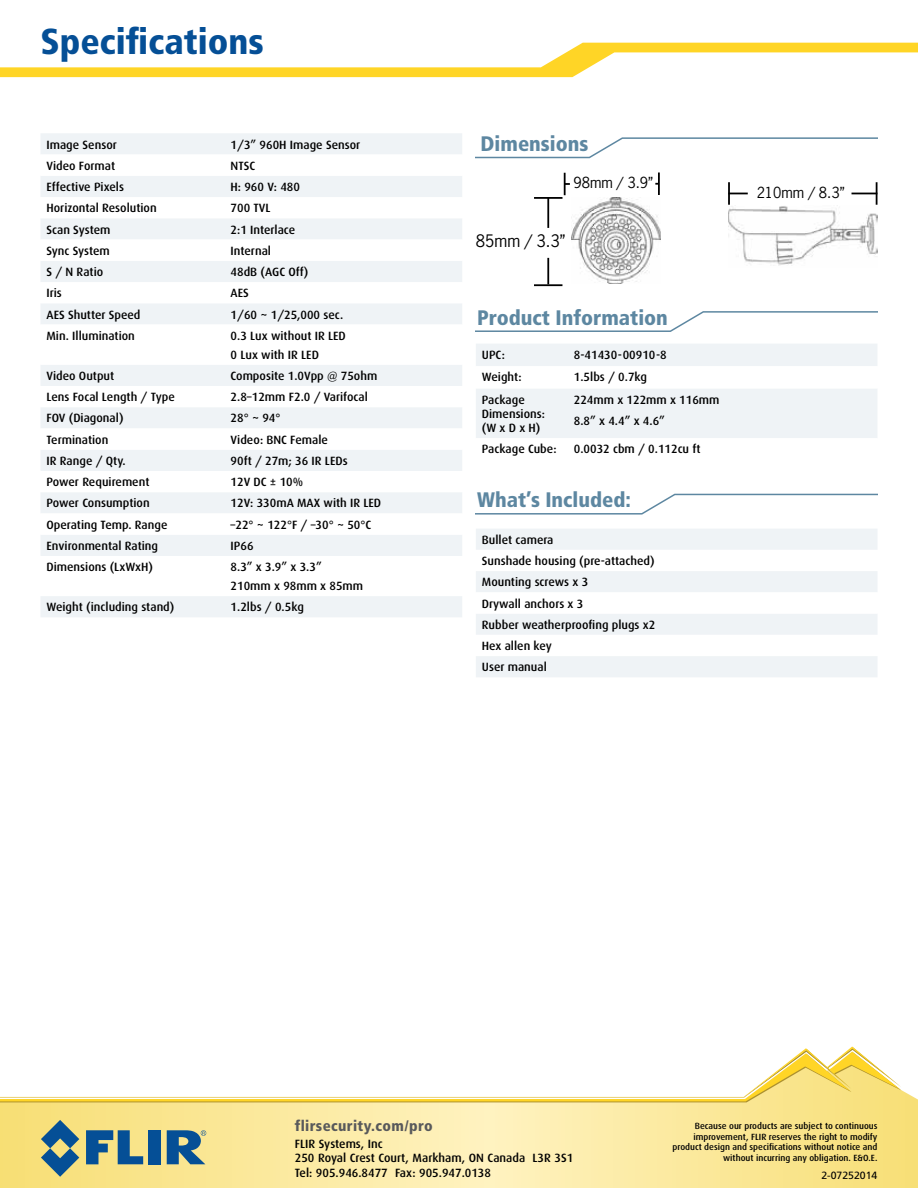
<style>
.page{position:relative;width:918px;height:1188px;background:#fff}
.page>*{position:absolute;margin:0;border:0;box-sizing:border-box;transform-origin:0 0}
.t1{font:900 condensed 36px "Frutiger";color:#054f96}
.t2{font:900 condensed 21px "Frutiger";color:#5d87a1}
.t3{font:16.2px "News Gothic";color:#000}
.t4{font:900 condensed 15px "Frutiger";letter-spacing:.025em;color:#58595b}
.t5{font:14.4px "News Gothic";color:#000}
.t6{font:500 12px/21.3px "Dax";color:#000}
.t7{font:10.5px "Frutiger";color:#000}
.t8{font:500 9px/10.5px "Dax";color:#000;text-align:right}
</style>
<div class="page">
<svg style="left:0;top:1090px;width:918px;height:98px;background:#fae89b"></svg>
<svg style="left:0;top:1097px;width:852px;height:5px"></svg>
<svg style="left:0;top:1047px;width:900px;height:50px"></svg>
<svg style="left:0;top:43px;width:918px;height:34px"></svg>
<svg style="left:476px;top:344px;width:401px;height:94px"></svg>
<svg style="left:476px;top:311px;width:402px;height:21px"></svg>
<div style="left:476px;top:529px;width:401px;height:148px;background:#eff3f6"></div>
<svg style="left:476px;top:550px;width:401px;height:106px"></svg>
<svg style="left:476px;top:493px;width:402px;height:22px"></svg>
<div style="left:41px;top:133px;width:421px;height:484px;background:#eff3f6"></div>
<svg style="left:41px;top:155px;width:421px;height:441px"></svg>
<svg style="left:476px;top:137px;width:402px;height:22px"></svg>
<img style="left:728px;top:206px;width:149px;height:60px">
<hr style="left:728px;top:182px;width:2px;height:23px;background:#000">
<svg style="left:728px;top:193px;width:20px;height:1px"></svg>
<svg style="left:852px;top:182px;width:25px;height:23px"></svg>
<img style="left:571px;top:197px;width:90px;height:87px">
<hr style="left:534px;top:197px;width:29px;height:2px;background:#000">
<hr style="left:547px;top:198px;width:2px;height:30px;background:#000">
<hr style="left:534px;top:284px;width:28px;height:2px;background:#000">
<hr style="left:547px;top:258px;width:2px;height:26px;background:#000">
<hr style="left:564px;top:173px;width:2px;height:22px;background:#000">
<hr style="left:658px;top:172px;width:2px;height:23px;background:#000">
<svg style="left:86px;top:1130px;width:57px;height:34px;background:#678a8f"></svg>
<div style="left:149px;top:1130px;width:12px;height:34px;background:#054f96"></div>
<svg style="left:41px;top:1120px;width:38px;height:57px;background:#7f9889"></svg>
<svg style="left:167px;top:1130px;width:39px;height:34px"></svg>
<h1 class="t1" style="left:40px;top:20px;width:225px">Specifications</h1>
<p class="t6" style="left:46px;top:134px;width:72px">Image Sensor</p>
<p class="t6" style="left:231px;top:134px;width:131px">1/3” 960H Image Sensor</p>
<p class="t6" style="left:46px;top:155px;width:70px">Video Format</p>
<p class="t6" style="left:231px;top:155px;width:26px">NTSC</p>
<p class="t6" style="left:46px;top:176px;width:79px">Effective Pixels</p>
<p class="t6" style="left:231px;top:176px;width:71px">H: 960 V: 480</p>
<p class="t6" style="left:46px;top:198px;width:112px">Horizontal Resolution</p>
<p class="t6" style="left:231px;top:198px;width:41px">700 TVL</p>
<p class="t6" style="left:46px;top:219px;width:65px">Scan System</p>
<p class="t6" style="left:231px;top:219px;width:66px">2:1 Interlace</p>
<p class="t6" style="left:46px;top:240px;width:65px">Sync System</p>
<p class="t6" style="left:231px;top:240px;width:42px">Internal</p>
<p class="t6" style="left:46px;top:261px;width:58px">S / N Ratio</p>
<p class="t6" style="left:231px;top:261px;width:79px">48dB (AGC Off)</p>
<p class="t6" style="left:46px;top:283px;width:17px">Iris</p>
<p class="t6" style="left:231px;top:283px;width:20px">AES</p>
<p class="t6" style="left:46px;top:304px;width:96px">AES Shutter Speed</p>
<p class="t6" style="left:231px;top:304px;width:114px">1/60 ~ 1/25,000 sec.</p>
<p class="t6" style="left:46px;top:325px;width:90px">Min. Illumination</p>
<p class="t6" style="left:231px;top:326px;width:117px;line-height:18.9px">0.3 Lux without IR LED<br>0 Lux with IR LED</p>
<p class="t6" style="left:46px;top:365px;width:69px">Video Output</p>
<p class="t6" style="left:231px;top:365px;width:148px">Composite 1.0Vpp @ 75ohm</p>
<p class="t6" style="left:46px;top:386px;width:130px">Lens Focal Length / Type</p>
<p class="t6" style="left:231px;top:386px;width:139px">2.8–12mm F2.0 / Varifocal</p>
<p class="t6" style="left:46px;top:408px;width:79px">FOV (Diagonal)</p>
<p class="t6" style="left:231px;top:408px;width:51px">28° ~ 94°</p>
<p class="t6" style="left:46px;top:429px;width:63px">Termination</p>
<p class="t6" style="left:231px;top:429px;width:99px">Video: BNC Female</p>
<p class="t6" style="left:46px;top:450px;width:81px">IR Range / Qty.</p>
<p class="t6" style="left:231px;top:450px;width:119px">90ft / 27m; 36 IR LEDs</p>
<p class="t6" style="left:46px;top:472px;width:104px">Power Requirement</p>
<p class="t6" style="left:231px;top:472px;width:74px">12V DC ± 10%</p>
<p class="t6" style="left:46px;top:493px;width:105px">Power Consumption</p>
<p class="t6" style="left:231px;top:493px;width:152px">12V: 330mA MAX with IR LED</p>
<p class="t6" style="left:46px;top:514px;width:123px">Operating Temp. Range</p>
<p class="t6" style="left:231px;top:514px;width:142px">–22° ~ 122°F / –30° ~ 50°C</p>
<p class="t6" style="left:46px;top:535px;width:113px">Environmental Rating</p>
<p class="t6" style="left:231px;top:535px;width:24px">IP66</p>
<p class="t6" style="left:46px;top:557px;width:108px">Dimensions (LxWxH)</p>
<p class="t6" style="left:231px;top:558px;width:134px;line-height:18.9px">8.3” x 3.9” x 3.3”<br>210mm x 98mm x 85mm</p>
<p class="t6" style="left:46px;top:597px;width:129px">Weight (including stand)</p>
<p class="t6" style="left:231px;top:597px;width:75px">1.2lbs / 0.5kg</p>
<h2 class="t2" style="left:481px;top:131px;width:109px">Dimensions</h2>
<p class="t5" style="left:573px;top:174px;width:81px">98mm / 3.9”</p>
<h3 class="t3" style="left:476px;top:231px;width:91px">85mm / 3.3”</h3>
<h2 class="t2" style="left:477px;top:305px;width:192px">Product Information</h2>
<p class="t6" style="left:482px;top:344px;width:25px">UPC:</p>
<p class="t6" style="left:574px;top:344px;width:94px">8-41430-00910-8</p>
<p class="t6" style="left:482px;top:367px;width:41px">Weight:</p>
<p class="t6" style="left:574px;top:367px;width:75px">1.5lbs / 0.7kg</p>
<p class="t6" style="left:482px;top:393px;width:65px;line-height:14.2px">Package<br>Dimensions: (W x D x H)</p>
<p class="t6" style="left:574px;top:389px;width:147px">224mm x 122mm x 116mm<br>8.8” x 4.4” x 4.6”</p>
<p class="t6" style="left:482px;top:439px;width:76px">Package Cube:</p>
<p class="t6" style="left:574px;top:439px;width:128px">0.0032 cbm / 0.112cu ft</p>
<h2 class="t2" style="left:477px;top:488px;width:155px">What’s Included:</h2>
<p class="t6" style="left:482px;top:529px;width:175px">Bullet camera<br>Sunshade housing (pre-attached)<br>Mounting screws x 3<br>Drywall anchors x 3<br>Rubber weatherproofing plugs x2<br>Hex allen key<br>User manual</p>
<p class="t5" style="left:757px;top:183px;width:90px">210mm / 8.3”</p>
<p class="t4" style="left:295px;top:1117px;width:139px">flirsecurity.com/pro</p>
<p class="t6" style="left:295px;top:1137px;width:280px;line-height:14.4px">FLIR Systems, Inc<br>250 Royal Crest Court, Markham, ON Canada L3R 3S1<br>Tel: 905.946.8477 Fax: 905.947.0138</p>
<p class="t8" style="left:672px;top:1121px;width:207px">Because our products are subject to continuous improvement, FLIR reserves the right to modify product design and specifications without notice and without incurring any obligation. E&amp;O.E.</p>
<p class="t7" style="left:821px;top:1169px;width:58px">2-07252014</p>
</div>
